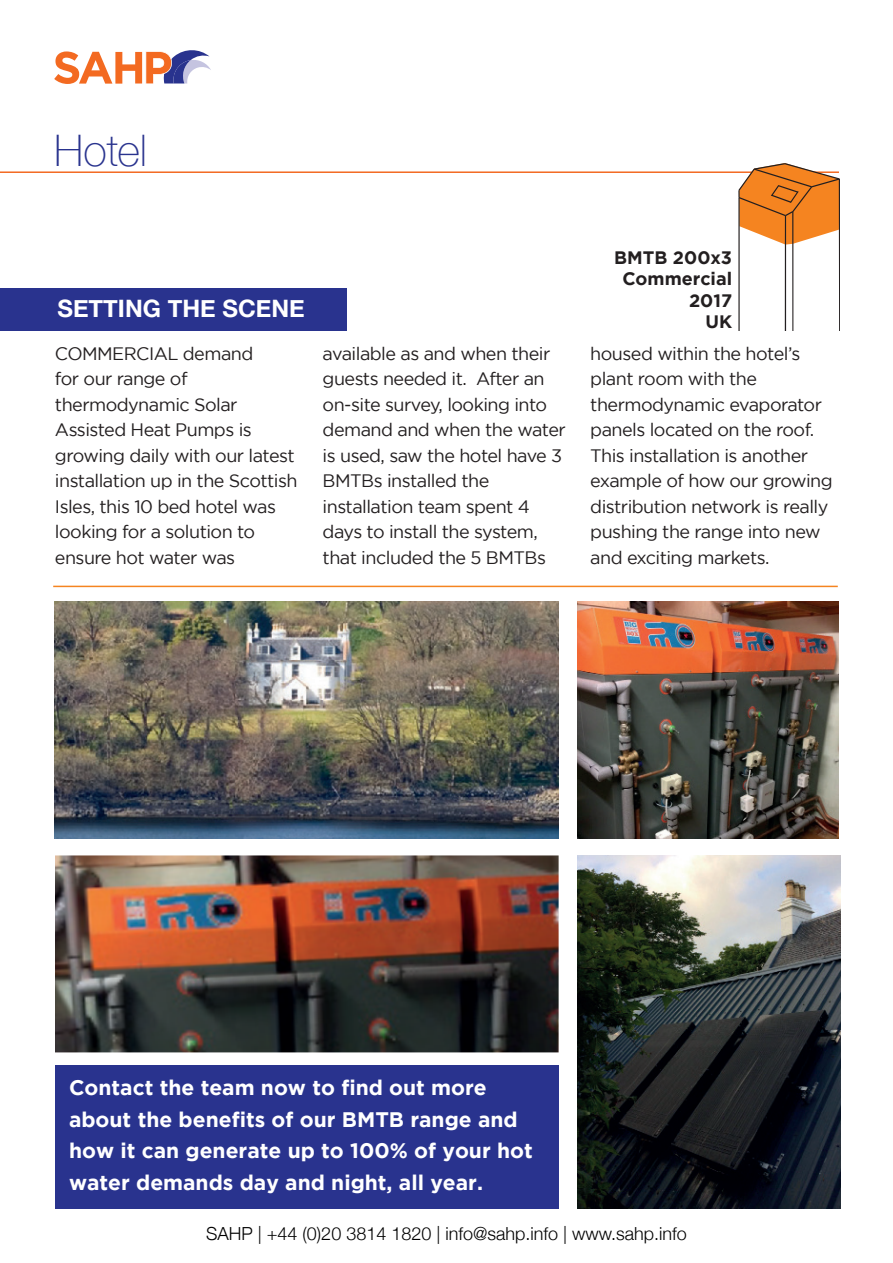
<style>
.page{position:relative;width:893px;height:1263px;background:#fff}
.page>*{position:absolute;margin:0;border:0;box-sizing:border-box;transform-origin:0 0}
.t1{font:100 43.5px "Helvetica Neue";color:#29338e}
.t2{font:700 24px "Helvetica Neue";color:#fff}
.t3{font:700 21px/31.5px "Gotham";color:#fff}
.t4{font:18px/25.5px "Gotham";letter-spacing:-.03em;color:#231f20}
.t5{font:300 18px "Helvetica Neue";color:#000}
.t6{font:700 18px/21.6px "Gotham";color:#231f20;text-align:right}
</style>
<div class="page">
<hr style="left:0;top:171px;width:839px;height:2px;background:#f36a21">
<svg style="left:54px;top:50px;width:157px;height:34px"></svg>
<svg style="left:738px;top:163px;width:102px;height:168px"></svg>
<hr style="left:53px;top:586px;width:785px;height:1px;background:#f58420">
<div style="left:0;top:288px;width:346px;height:43px;background:#29338e"></div>
<img style="left:577px;top:602px;width:262px;height:237px">
<div style="left:55px;top:1065px;width:504px;height:143px;background:#29338e"></div>
<img style="left:577px;top:855px;width:263px;height:353px">
<img style="left:55px;top:602px;width:504px;height:237px">
<img style="left:55px;top:855px;width:504px;height:197px">
<h1 class="t1" style="left:54px;top:118px;width:95px">Hotel</h1>
<p class="t6" style="left:614px;top:246px;width:119px">BMTB 200x3<br>Commercial<br>2017<br>UK</p>
<h2 class="t2" style="left:58px;top:289px;width:249px">SETTING THE SCENE</h2>
<p class="t4" style="left:55px;top:340px;width:244px">COMMERCIAL demand<br>for our range of thermodynamic Solar<br>Assisted Heat Pumps is growing daily with our latest installation up in the Scottish<br>Isles, this 10 bed hotel was looking for a solution to ensure hot water was</p>
<p class="t4" style="left:323px;top:340px;width:245px">available as and when their guests needed it. After an on-site survey, looking into demand and when the water is used, saw the hotel have 3<br>BMTBs installed the installation team spent 4 days to install the system, that included the 5 BMTBs</p>
<p class="t4" style="left:590px;top:340px;width:244px">housed within the hotel’s plant room with the thermodynamic evaporator panels located on the roof.<br>This installation is another example of how our growing distribution network is really pushing the range into new and exciting markets.</p>
<p class="t3" style="left:69px;top:1071px;width:465px">Contact the team now to find out more about the benefits of our BMTB range and how it can generate up to 100% of your hot water demands day and night, all year.</p>
<p class="t5" style="left:206px;top:1219px;width:482px">SAHP | +44 (0)20 3814 1820 | info@sahp.info | www.sahp.info</p>
</div>
